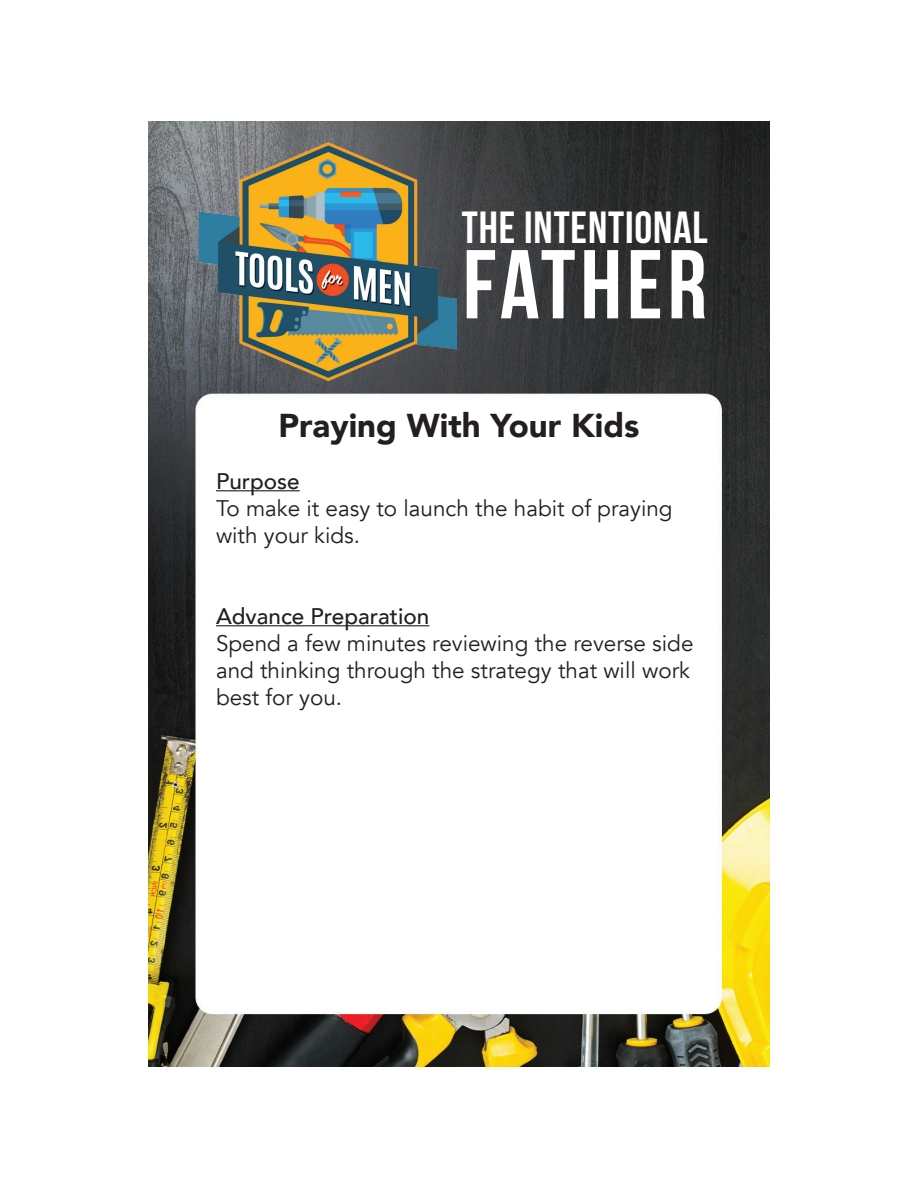
<style>
.page{position:relative;width:918px;height:1188px;background:#fff}
.page>*{position:absolute;margin:0;border:0;box-sizing:border-box;transform-origin:0 0}
.t1{font:97.5px "Bebas Neue";letter-spacing:.05em;color:#fff}
.t2{font:45px "Bebas Neue";letter-spacing:.02em;color:#fff}
.t3{font:900 33px "Avenir";color:#231f20}
.t4{font:22.5px/27px "Avenir";color:#231f20}
.t5{font:500 22.5px "Avenir";color:#231f20}
</style>
<div class="page">
<img style="left:148px;top:122px;width:622px;height:944px">
<img style="left:200px;top:143px;width:257px;height:237px">
<hr style="left:216px;top:490px;width:84px;height:1px;background:#231f20">
<hr style="left:216px;top:625px;width:213px;height:1px;background:#231f20">
<h2 class="t2" style="left:462px;top:203px;width:248px">THE INTENTIONAL</h2>
<h1 class="t1" style="left:463px;top:231px;width:246px">FATHER</h1>
<h3 class="t3" style="left:278px;top:397px;width:363px">Praying With Your Kids</h3>
<p class="t5" style="left:216px;top:462px;width:85px">Purpose</p>
<p class="t4" style="left:216px;top:495px;width:458px">To make it easy to launch the habit of praying with your kids.</p>
<p class="t5" style="left:216px;top:597px;width:215px">Advance Preparation</p>
<p class="t4" style="left:216px;top:630px;width:479px">Spend a few minutes reviewing the reverse side and thinking through the strategy that will work best for you.</p>
</div>
